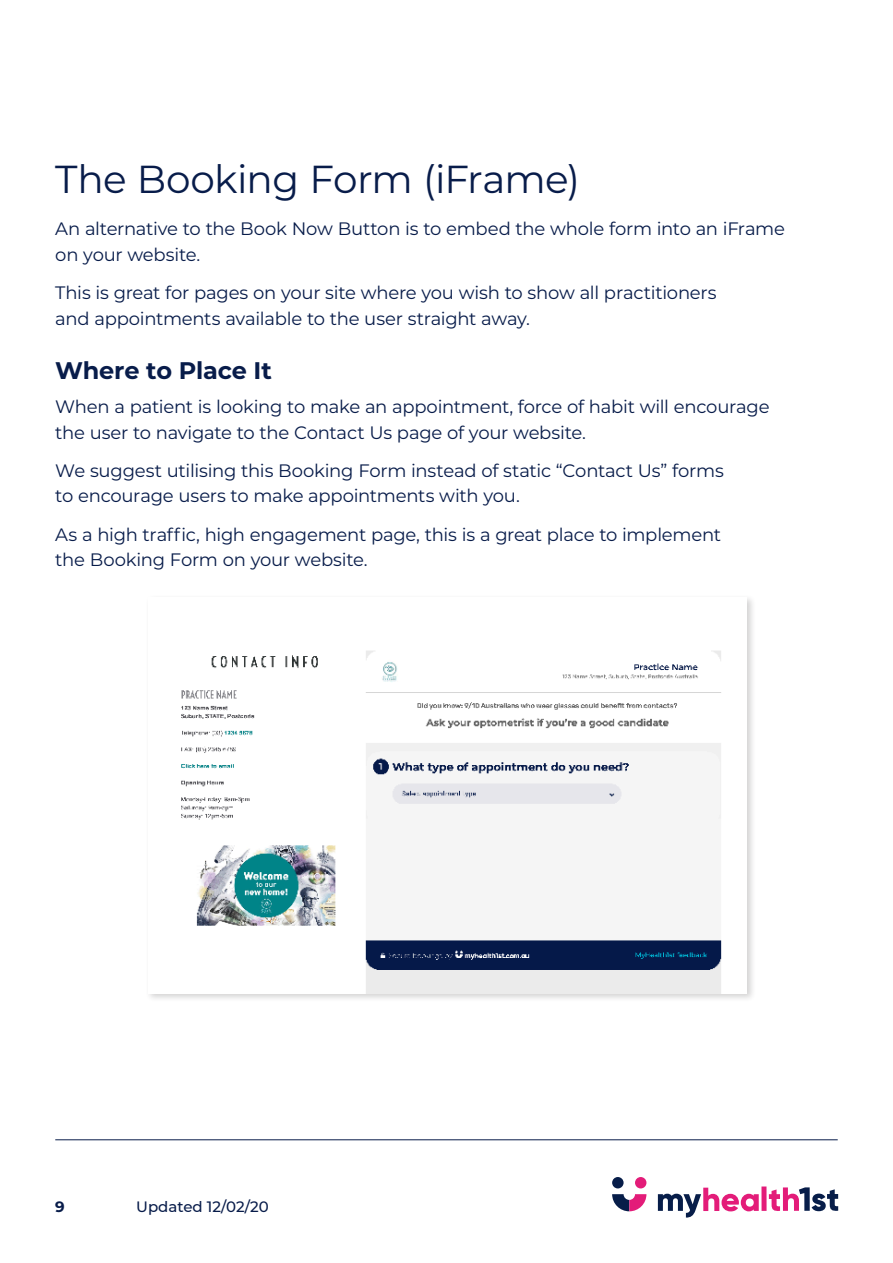
<style>
.page{position:relative;width:893px;height:1263px;background:#fff}
.page>*{position:absolute;margin:0;border:0;box-sizing:border-box;transform-origin:0 0}
.t1{font:39px "Montserrat";letter-spacing:-.015em;color:#081c4a}
.t2{font:700 24px "Montserrat";letter-spacing:-.01em;color:#081c4a}
.Body{font:18px/25.5px "Montserrat";letter-spacing:-.015em;color:#081c4a}
.t3{font:500 15px "Montserrat";color:#081c4a}
.t4{font:700 15px "Montserrat";color:#081c4a}
</style>
<div class="page">
<svg style="left:658px;top:1188px;width:101px;height:30px"></svg>
<div style="left:761px;top:1186px;width:6px;height:25px;background:#e31c79"></div>
<svg style="left:769px;top:1187px;width:69px;height:24px"></svg>
<div style="left:635px;top:1177px;width:11px;height:11px;background:#e31c79;border-radius:50%"></div>
<div style="left:612px;top:1177px;width:12px;height:11px;background:#071d49;border-radius:50%"></div>
<svg style="left:612px;top:1194px;width:34px;height:17px"></svg>
<hr style="left:55px;top:1139px;width:783px;height:1px;background:#081c4a">
<div style="left:145px;top:594px;width:611px;height:408px;background:#231f20;opacity:.2"></div>
<img style="left:149px;top:597px;width:597px;height:396px">
<h2 class="t1" style="left:55px;top:152px;width:526px">The Booking Form (iFrame)</h2>
<p class="Body" style="left:55px;top:216px;width:731px">An alternative to the Book Now Button is to embed the whole form into an iFrame on your website.</p>
<p class="Body" style="left:55px;top:279px;width:663px">This is great for pages on your site where you wish to show all practitioners and appointments available to the user straight away.</p>
<h3 class="t2" style="left:55px;top:353px;width:218px">Where to Place It</h3>
<p class="Body" style="left:55px;top:393px;width:716px">When a patient is looking to make an appointment, force of habit will encourage the user to navigate to the Contact Us page of your website.</p>
<p class="Body" style="left:55px;top:457px;width:670px">We suggest utilising this Booking Form instead of static “Contact Us” forms to encourage users to make appointments with you.</p>
<p class="Body" style="left:55px;top:521px;width:667px">As a high traffic, high engagement page, this is a great place to implement the Booking Form on your website.</p>
<p class="t4" style="left:55px;top:1196px;width:11px">9</p>
<p class="t3" style="left:136px;top:1196px;width:134px">Updated 12/02/20</p>
</div>
